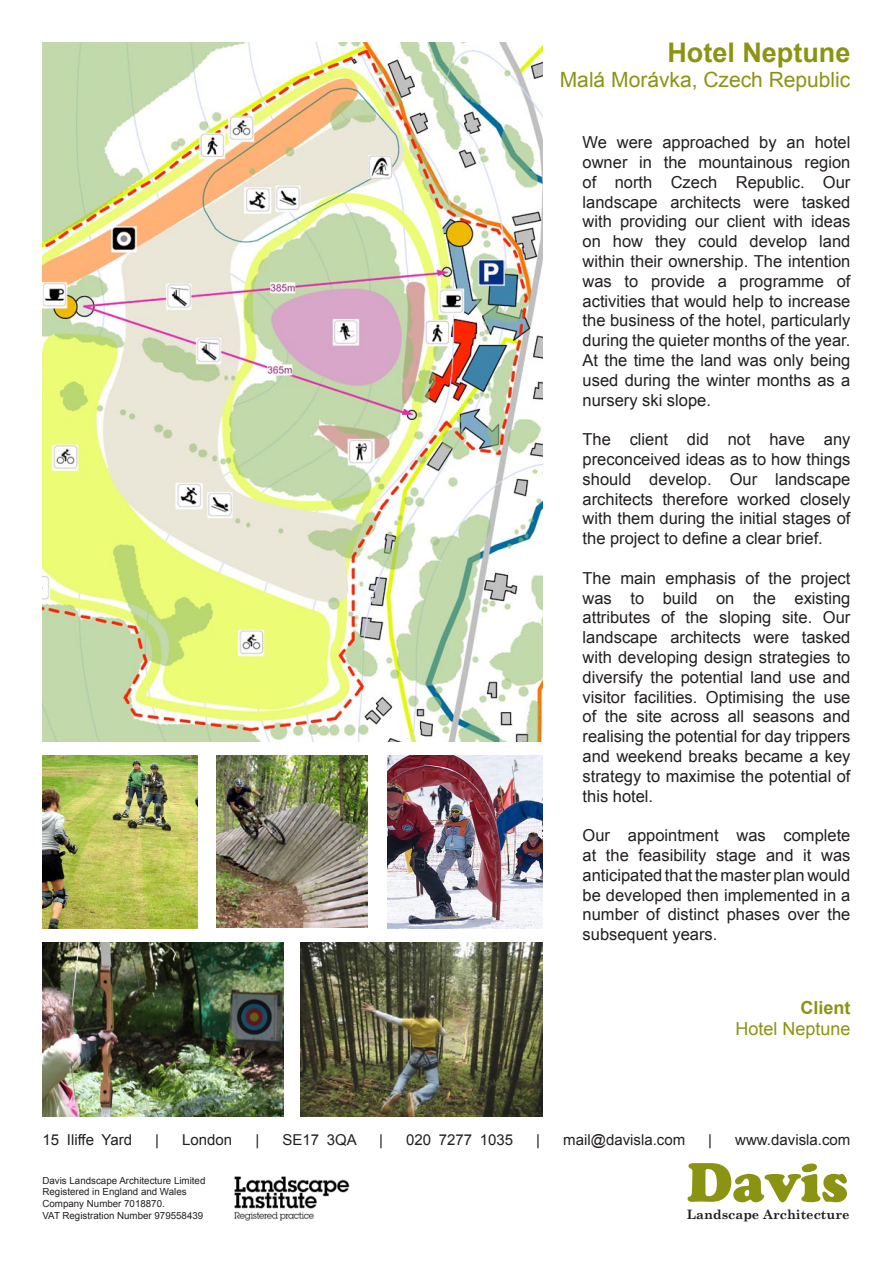
<style>
.page{position:relative;width:893px;height:1263px;background:#fff}
.page>*{position:absolute;margin:0;border:0;box-sizing:border-box;transform-origin:0 0}
.t1{font:54.3px "Cooper Black Std";color:#8b9412}
.t2{font:700 27px "Arial";color:#8b9412}
.t3{font:21px "Arial";color:#8b9412}
.t4{font:18px "Arial";color:#8b9412}
.t5{font:700 18px "Arial";color:#8b9412}
.t6{font:16.5px/19.8px "Arial";color:#231f20;text-align:justify}
.t7{font:15px "Arial";color:#231f20}
.t8{font:700 13.05px "Century Schoolbook";color:#231f20}
.t9{font:9.75px/11.7px "Arial";color:#231f20}
</style>
<div class="page">
<img style="left:234px;top:1176px;width:116px;height:44px">
<img style="left:43px;top:43px;width:499px;height:698px">
<img style="left:43px;top:943px;width:241px;height:173px">
<img style="left:43px;top:755px;width:155px;height:174px">
<img style="left:301px;top:943px;width:241px;height:173px">
<img style="left:216px;top:755px;width:151px;height:173px">
<img style="left:387px;top:755px;width:156px;height:174px">
<p class="t2" style="left:667px;top:35px;width:185px">Hotel Neptune</p>
<p class="t3" style="left:560px;top:66px;width:292px">Malá Morávka, Czech Republic</p>
<p class="t6" style="left:583px;top:133px;width:269px">We were approached by an hotel owner in the mountainous region of north Czech Republic. Our landscape architects were tasked with providing our client with ideas on how they could develop land within their ownership. The intention was to provide a programme of activities that would help to increase the business of the hotel, particularly during the quieter months of the year.<br>At the time the land was only being used during the winter months as a nursery ski slope.</p>
<p class="t6" style="left:583px;top:430px;width:269px">The client did not have any preconceived ideas as to how things should develop. Our landscape architects therefore worked closely with them during the initial stages of the project to define a clear brief.</p>
<p class="t6" style="left:583px;top:568px;width:269px">The main emphasis of the project was to build on the existing attributes of the sloping site. Our landscape architects were tasked with developing design strategies to diversify the potential land use and visitor facilities. Optimising the use of the site across all seasons and realising the potential for day trippers and weekend breaks became a key strategy to maximise the potential of this hotel.</p>
<p class="t6" style="left:583px;top:826px;width:269px">Our appointment was complete at the feasibility stage and it was anticipated that the master plan would be developed then implemented in a number of distinct phases over the subsequent years.</p>
<p class="t5" style="left:800px;top:995px;width:52px">Client</p>
<p class="t4" style="left:735px;top:1017px;width:117px">Hotel Neptune</p>
<p class="t7" style="left:43px;top:1130px;width:91px">15 Iliffe Yard</p>
<p class="t7" style="left:155px;top:1130px;width:5px">|</p>
<p class="t7" style="left:182px;top:1130px;width:52px">London</p>
<p class="t7" style="left:255px;top:1130px;width:5px">|</p>
<p class="t7" style="left:282px;top:1130px;width:76px">SE17 3QA</p>
<p class="t7" style="left:379px;top:1130px;width:5px">|</p>
<p class="t7" style="left:406px;top:1130px;width:109px">020 7277 1035</p>
<p class="t7" style="left:536px;top:1130px;width:5px">|</p>
<p class="t7" style="left:563px;top:1130px;width:123px">mail@davisla.com</p>
<p class="t7" style="left:708px;top:1130px;width:5px">|</p>
<p class="t7" style="left:735px;top:1130px;width:117px">www.davisla.com</p>
<p class="t1" style="left:687px;top:1150px;width:163px">Davis</p>
<p class="t8" style="left:687px;top:1206px;width:164px">Landscape Architecture</p>
<p class="t9" style="left:43px;top:1174px;width:164px">Davis Landscape Architecture Limited<br>Registered in England and Wales</p>
<p class="t9" style="left:43px;top:1198px;width:124px">Company Number 7018870.</p>
<p class="t9" style="left:43px;top:1209px;width:162px">VAT Registration Number 979558439</p>
</div>
